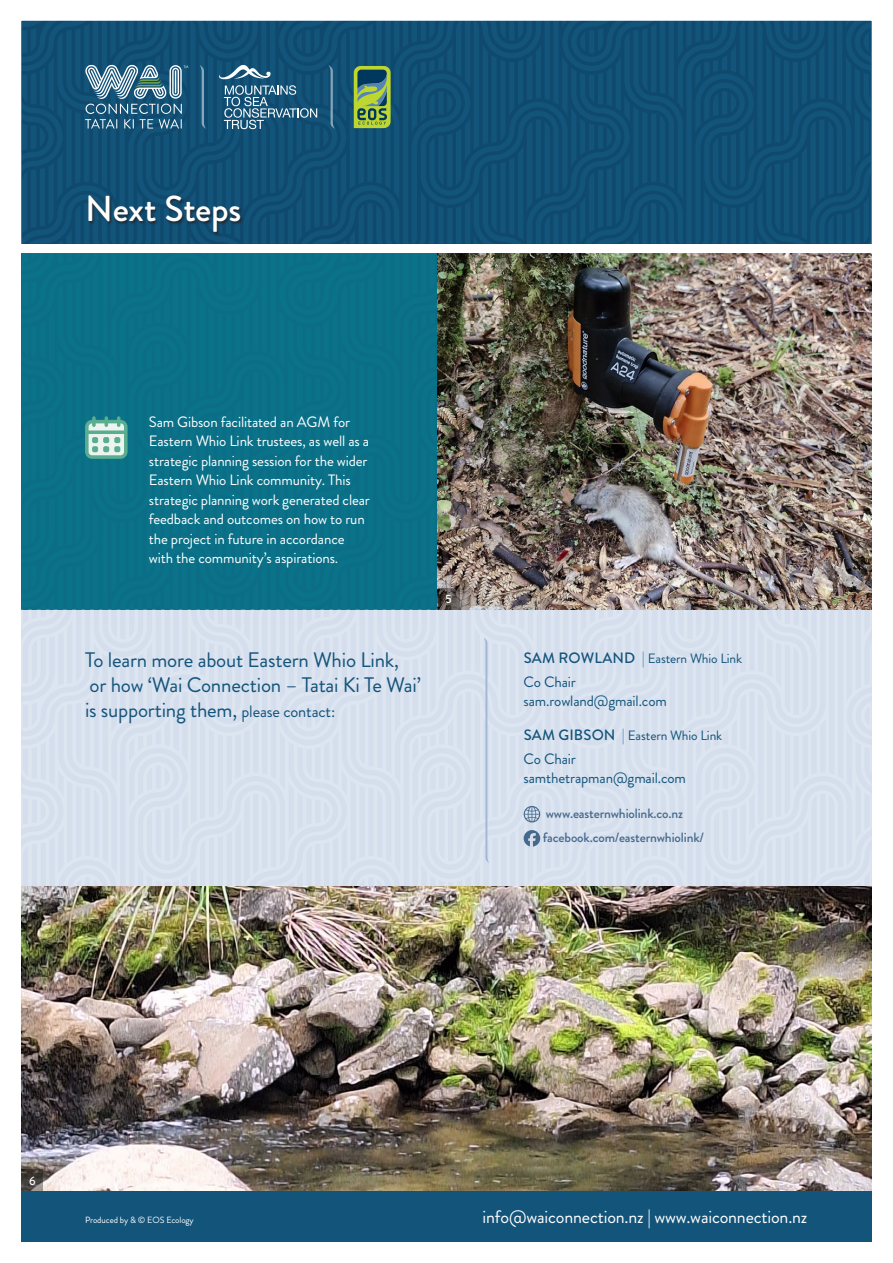
<style>
.page{position:relative;width:893px;height:1263px;background:#fff}
.page>*{position:absolute;margin:0;border:0;box-sizing:border-box;transform-origin:0 0}
.t1{font:500 36px "Brandon Grotesque";letter-spacing:-.01em;color:#fff}
.t2{font:21px/25.2px "Brandon Grotesque";letter-spacing:-.01em;color:#13547a}
.t3{font:18px "Brandon Grotesque";letter-spacing:-.01em;color:#fff}
.t4{font:15px/19.5px "Brandon Grotesque";letter-spacing:-.01em;color:#fff}
.t5{font:15px/19.5px "Brandon Grotesque";letter-spacing:-.01em;color:#13547a}
.t6{font:500 13.5px "Brandon Grotesque";letter-spacing:-.01em;color:#45698c}
.t7{font:13.5px "Brandon Grotesque";letter-spacing:-.01em;color:#13547a}
.t8{font:500 12px "Brandon Grotesque";color:#fff}
.t9{font:9px "Brandon Grotesque";letter-spacing:-.01em;color:#fff}
.s1{font-size:16.5px}
.s2{font-weight:500;font-size:15px}
.s3{font-size:15px;color:#5685b5}
</style>
<div class="page">
<div style="left:304px;top:491px;width:134px;height:119px;background:#0a7288"></div>
<div style="left:22px;top:491px;width:282px;height:119px;background:#0a7288"></div>
<div style="left:304px;top:610px;width:284px;height:277px;background:#d5dfed"></div>
<div style="left:588px;top:610px;width:283px;height:277px;background:#d6dfed"></div>
<div style="left:22px;top:610px;width:282px;height:277px;background:#d5deed"></div>
<div style="left:524px;top:782px;width:101px;height:105px;background:#d5deed"></div>
<svg style="left:484px;top:638px;width:5px;height:225px"></svg>
<div style="left:304px;top:253px;width:134px;height:238px;background:#0a7188"></div>
<div style="left:304px;top:361px;width:37px;height:58px;background:#0a7188"></div>
<div style="left:21px;top:253px;width:283px;height:238px;background:#0a7188"></div>
<div style="left:21px;top:253px;width:72px;height:65px;background:#0a7188"></div>
<div style="left:21px;top:361px;width:37px;height:58px;background:#0a7188"></div>
<div style="left:285px;top:253px;width:92px;height:65px;background:#0a7188"></div>
<img style="left:438px;top:253px;width:434px;height:357px">
<div style="left:21px;top:1191px;width:851px;height:51px;background:#13547a"></div>
<svg style="left:304px;top:22px;width:283px;height:221px;background:#114f74"></svg>
<svg style="left:587px;top:22px;width:284px;height:221px;background:#114f74"></svg>
<svg style="left:568px;top:22px;width:92px;height:44px;background:#114f74"></svg>
<svg style="left:587px;top:108px;width:37px;height:58px;background:#114f74"></svg>
<svg style="left:851px;top:22px;width:20px;height:43px"></svg>
<svg style="left:22px;top:22px;width:282px;height:221px;background:#114f74"></svg>
<div style="left:12px;top:12px;width:869px;height:241px;border:9px solid #fff"></div>
<div style="left:88px;top:195px;width:156px;height:41px;background:#231f20;opacity:.75"></div>
<svg style="left:20px;top:16px;width:168px;height:150px;background:#316786"></svg>
<svg style="left:199px;top:65px;width:7px;height:64px"></svg>
<svg style="left:219px;top:16px;width:172px;height:150px;background:#2c637b"></svg>
<svg style="left:85px;top:416px;width:43px;height:43px;background:#8dc3b6"></svg>
<svg style="left:438px;top:588px;width:21px;height:22px"></svg>
<img style="left:21px;top:887px;width:851px;height:304px">
<svg style="left:22px;top:1170px;width:21px;height:21px"></svg>
<h1 class="t1" style="left:85px;top:184px;width:158px">Next Steps</h1>
<p class="t4" style="left:149px;top:412px;width:223px">Sam Gibson facilitated an AGM for Eastern Whio Link trustees, as well as a strategic planning session for the wider Eastern Whio Link community. This strategic planning work generated clear feedback and outcomes on how to run the project in future in accordance with the community’s aspirations.</p>
<h2 class="t2" style="left:85px;top:647px;width:337px">To learn more about Eastern Whio Link, or how ‘Wai Connection – Tatai Ki Te Wai’ is supporting them, <span class="s1">please contact:</span></h2>
<p class="t8" style="left:445px;top:591px;width:8px">5</p>
<p class="t7" style="left:524px;top:649px;width:220px"><span class="s2">SAM ROWLAND</span> <span class="s3">|</span> Eastern Whio Link</p>
<p class="t5" style="left:524px;top:672px;width:145px">Co Chair sam.rowland@gmail.com</p>
<p class="t7" style="left:524px;top:726px;width:200px"><span class="s2">SAM GIBSON</span> <span class="s3">|</span> Eastern Whio Link</p>
<p class="t5" style="left:524px;top:749px;width:164px">Co Chair samthetrapman@gmail.com</p>
<p class="t6" style="left:546px;top:804px;width:139px">www.easternwhiolink.co.nz</p>
<p class="t6" style="left:543px;top:828px;width:163px">facebook.com/easternwhiolink/</p>
<p class="t8" style="left:29px;top:1172px;width:8px">6</p>
<p class="t8" style="left:28px;top:1172px;width:8px">8</p>
<p class="t9" style="left:85px;top:1213px;width:110px">Produced by &amp; © EOS Ecology</p>
<p class="t3" style="left:483px;top:1204px;width:326px">info@waiconnection.nz | www.waiconnection.nz</p>
</div>
